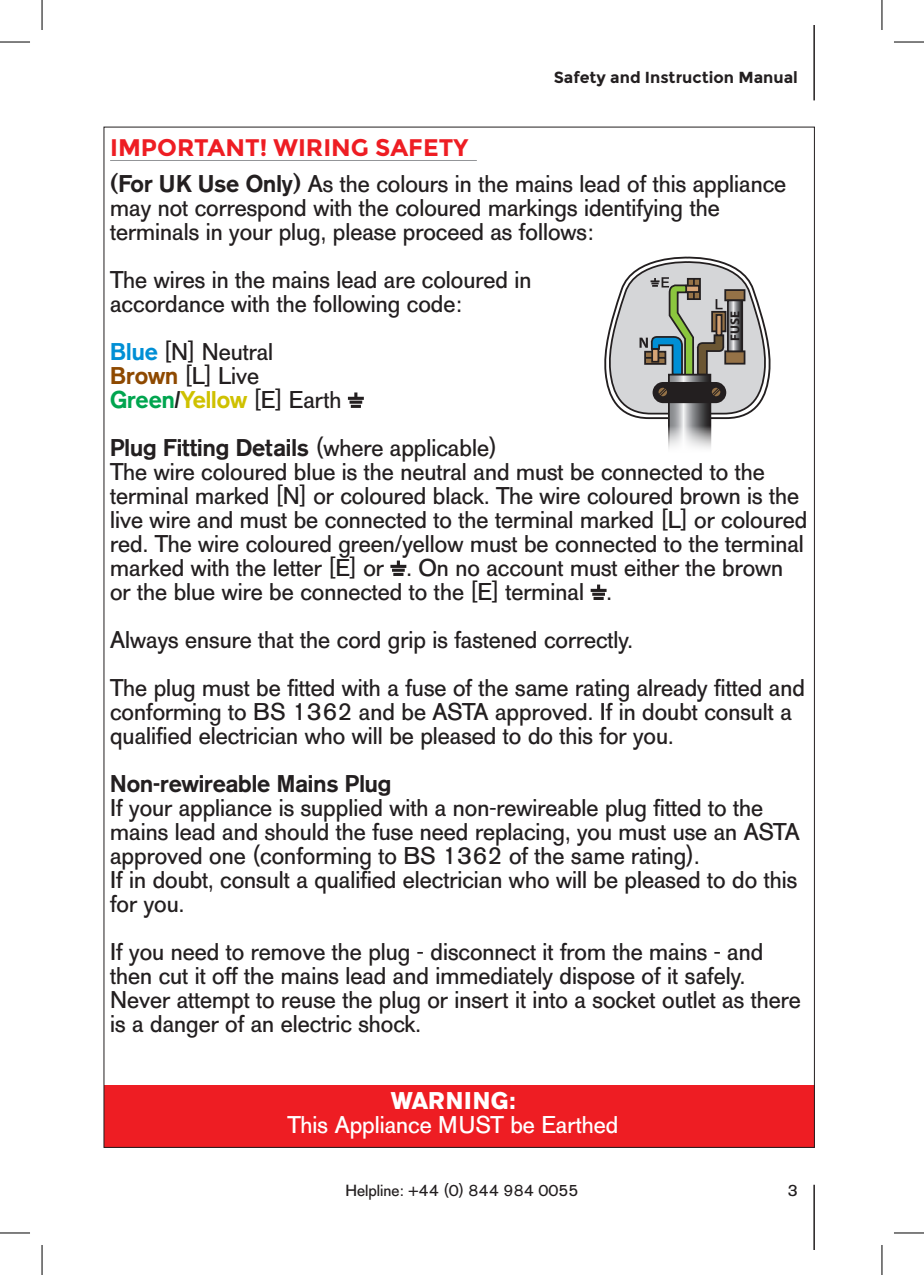
<style>
.page{position:relative;width:924px;height:1275px;background:#fff}
.page>*{position:absolute;margin:0;border:0;box-sizing:border-box;transform-origin:0 0}
.t1{font:24px/24px "AG Old Face";color:#231f20}
.t2{font:24px "AG Old Face";color:#fff}
.t3{font:500 24px "AG Old Face";color:#231f20}
.t4{font:700 24px "Montserrat";color:#ee1d23}
.t5{font:700 24px "AG Old Face";letter-spacing:.03em;color:#fff}
.t6{font:700 16px "Montserrat";color:#231f20}
.t7{font:16px "AG Old Face";color:#231f20}
.t8{font:700 13px "Myriad";color:#231f20}
.s1{font-weight:500}
.s2{font-weight:500;color:#008fd5}
.s3{font-weight:500;color:#8e4900}
.s4{font-weight:500;color:#00a54f}
.s5{font-weight:500;color:#cfc101}
</style>
<div class="page">
<hr style="left:813px;top:25px;width:1px;height:75px;background:#231f20">
<hr style="left:813px;top:1184px;width:1px;height:66px;background:#231f20">
<div style="left:104px;top:1085px;width:710px;height:63px;background:#ee1d23"></div>
<hr style="left:110px;top:160px;width:366px;height:1px;background:#939598">
<svg style="left:348px;top:392px;width:15px;height:16px"></svg>
<svg style="left:390px;top:560px;width:16px;height:16px"></svg>
<svg style="left:590px;top:584px;width:16px;height:16px"></svg>
<svg style="left:670px;top:420px;width:38px;height:29px"></svg>
<div style="left:667px;top:374px;width:44px;height:80px;border:2px solid #231f20"></div>
<svg style="left:604px;top:257px;width:166px;height:163px"></svg>
<hr style="left:0;top:42px;width:30px;height:1px;background:#000">
<hr style="left:893px;top:42px;width:30px;height:1px;background:#000">
<hr style="left:0;top:1232px;width:30px;height:1px;background:#000">
<hr style="left:893px;top:1232px;width:30px;height:1px;background:#000">
<hr style="left:42px;top:0;width:1px;height:30px;background:#000">
<hr style="left:42px;top:1245px;width:1px;height:30px;background:#000">
<hr style="left:881px;top:0;width:1px;height:30px;background:#000">
<hr style="left:881px;top:1245px;width:1px;height:30px;background:#000">
<p class="t6" style="left:553px;top:68px;width:245px">Safety and Instruction Manual</p>
<p class="t4" style="left:110px;top:134px;width:359px">IMPORTANT! WIRING SAFETY</p>
<p class="t1" style="left:110px;top:172px;width:677px"><span class="s1">(For UK Use Only)</span> As the colours in the mains lead of this appliance may not correspond with the coloured markings identifying the terminals in your plug, please proceed as follows:</p>
<p class="t1" style="left:110px;top:268px;width:422px">The wires in the mains lead are coloured in accordance with the following code:</p>
<p class="t1" style="left:110px;top:340px;width:233px"><span class="s2">Blue</span> [N] Neutral<br><span class="s3">Brown</span> [L] Live<br><span class="s4">Green</span><span class="s1">/</span><span class="s5">Yellow</span> [E] Earth</p>
<p class="t1" style="left:110px;top:436px;width:698px"><span class="s1">Plug Fitting Details</span> (where applicable)<br>The wire coloured blue is the neutral and must be connected to the terminal marked [N] or coloured black. The wire coloured brown is the live wire and must be connected to the terminal marked [L] or coloured red. The wire coloured green/yellow must be connected to the terminal marked with the letter [E] or . On no account must either the brown or the blue wire be connected to the [E] terminal .</p>
<p class="t1" style="left:110px;top:616px;width:696px;line-height:48px">Always ensure that the cord grip is fastened correctly.<br>The plug must be fitted with a fuse of the same rating already fitted and</p>
<p class="t1" style="left:110px;top:700px;width:683px">conforming to BS 1362 and be ASTA approved. If in doubt consult a qualified electrician who will be pleased to do this for you.</p>
<p class="t3" style="left:110px;top:769px;width:283px">Non-rewireable Mains Plug</p>
<p class="t1" style="left:110px;top:796px;width:690px">If your appliance is supplied with a non-rewireable plug fitted to the mains lead and should the fuse need replacing, you must use an ASTA approved one (conforming to BS 1362 of the same rating).<br>If in doubt, consult a qualified electrician who will be pleased to do this for you.</p>
<p class="t1" style="left:110px;top:940px;width:691px">If you need to remove the plug - disconnect it from the mains - and then cut it off the mains lead and immediately dispose of it safely.<br>Never attempt to reuse the plug or insert it into a socket outlet as there is a danger of an electric shock.</p>
<p class="t8" style="left:728px;top:340px;width:31px;rotate:-90deg">FUSE</p>
<p class="t5" style="left:390px;top:1086px;width:126px">WARNING:</p>
<p class="t2" style="left:287px;top:1110px;width:332px">This Appliance MUST be Earthed</p>
<p class="t7" style="left:345px;top:1181px;width:235px">Helpline: +44 (0) 844 984 0055</p>
<p class="t7" style="left:787px;top:1181px;width:11px">3</p>
</div>
